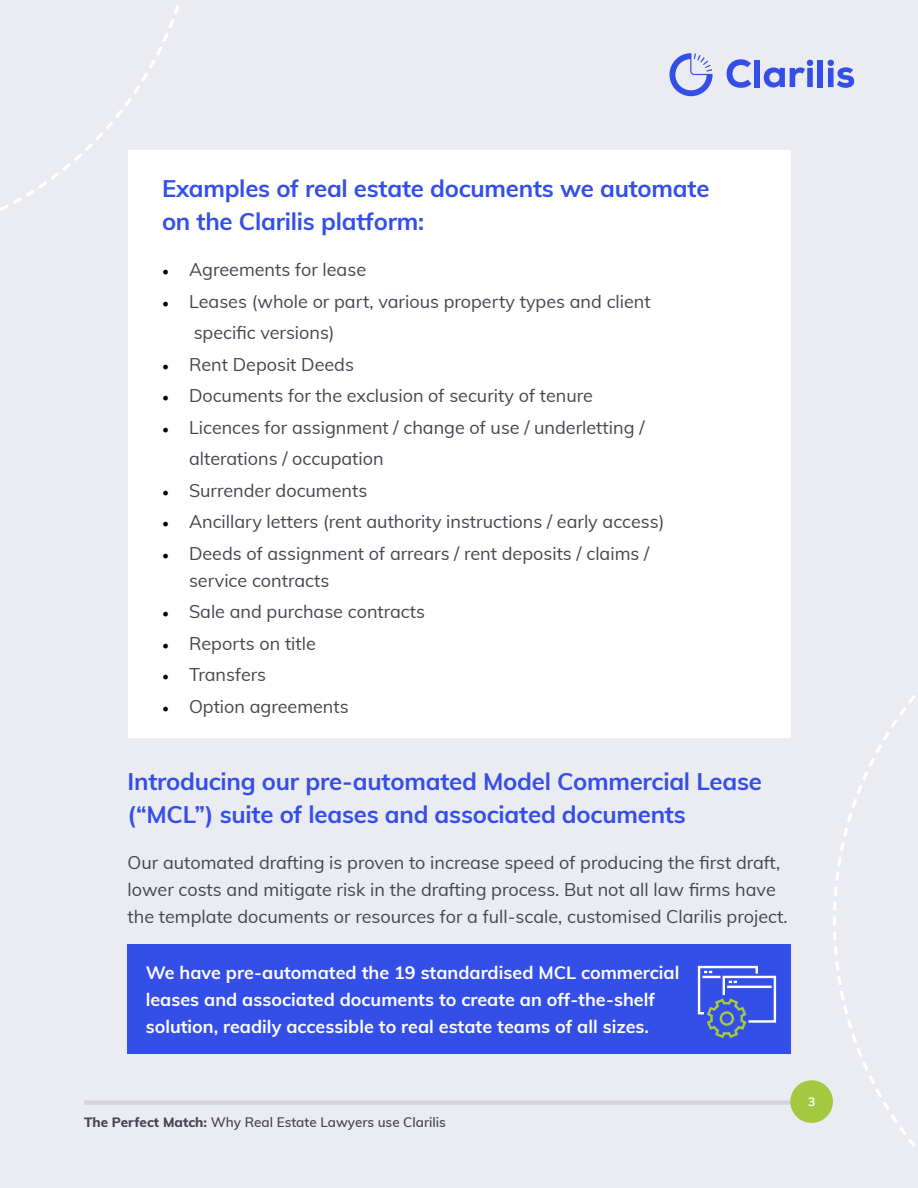
<style>
.page{position:relative;width:918px;height:1188px;background:#ebebf2}
.page>*{position:absolute;margin:0;border:0;box-sizing:border-box;transform-origin:0 0}
.t1{font:700 24px/33px "Muli";letter-spacing:-.01em;color:#344fe8}
.t2{font:18px/27px "Muli";color:#454553}
.t3{font:700 18px/27px "Muli";color:#fff}
.t4{font:600 13.5px "Muli";color:#464553}
.t5{font:700 12.15px "Muli";color:#fff}
.s1{font-family:"Minion Pro";color:#000}
.s2{font-weight:800}
</style>
<div class="page">
<svg style="left:727px;top:59px;width:24px;height:29px"></svg>
<div style="left:755px;top:60px;width:5px;height:27px;background:#344fe8"></div>
<svg style="left:764px;top:59px;width:49px;height:29px"></svg>
<div style="left:818px;top:60px;width:5px;height:27px;background:#344fe8"></div>
<svg style="left:828px;top:59px;width:26px;height:29px"></svg>
<svg style="left:669px;top:53px;width:44px;height:43px"></svg>
<div style="left:84px;top:1100px;width:749px;height:5px;background:#d3d3da"></div>
<div style="left:790px;top:1080px;width:43px;height:43px;background:#a4c941;border-radius:50%"></div>
<div style="left:128px;top:944px;width:663px;height:110px;background:#344fe8"></div>
<div style="left:128px;top:150px;width:663px;height:588px;background:#fff"></div>
<svg style="left:0;top:5px;width:179px;height:206px"></svg>
<svg style="left:697px;top:965px;width:80px;height:73px"></svg>
<svg style="left:831px;top:695px;width:85px;height:452px"></svg>
<h1 class="t1" style="left:162px;top:170px;width:549px">Examples of real estate documents we automate on the Clarilis platform:</h1>
<p class="t2" style="left:162px;top:255px;width:206px"><span class="s1">•</span> Agreements for lease</p>
<p class="t2" style="left:194px;top:284px;width:459px;line-height:31.5px;text-indent:-32px"><span class="s1">•</span> Leases (whole or part, various property types and client specific versions)</p>
<p class="t2" style="left:162px;top:350px;width:194px"><span class="s1">•</span> Rent Deposit Deeds</p>
<p class="t2" style="left:162px;top:381px;width:433px"><span class="s1">•</span> Documents for the exclusion of security of tenure</p>
<p class="t2" style="left:189px;top:410px;width:457px;line-height:31.5px;text-indent:-27px"><span class="s1">•</span> Licences for assignment / change of use / underletting / alterations / occupation</p>
<p class="t2" style="left:162px;top:476px;width:207px"><span class="s1">•</span> Surrender documents</p>
<p class="t2" style="left:162px;top:507px;width:504px"><span class="s1">•</span> Ancillary letters (rent authority instructions / early access)</p>
<p class="t2" style="left:189px;top:539px;width:462px;text-indent:-27px"><span class="s1">•</span> Deeds of assignment of arrears / rent deposits / claims / service contracts</p>
<p class="t2" style="left:162px;top:597px;width:265px"><span class="s1">•</span> Sale and purchase contracts</p>
<p class="t2" style="left:162px;top:629px;width:155px"><span class="s1">•</span> Reports on title</p>
<p class="t2" style="left:162px;top:660px;width:106px"><span class="s1">•</span> Transfers</p>
<p class="t2" style="left:162px;top:692px;width:188px"><span class="s1">•</span> Option agreements</p>
<h1 class="t1" style="left:128px;top:764px;width:636px">Introducing our pre-automated Model Commercial Lease (“MCL”) suite of leases and associated documents</h1>
<p class="t2" style="left:128px;top:848px;width:662px">Our automated drafting is proven to increase speed of producing the first draft, lower costs and mitigate risk in the drafting process. But not all law firms have the template documents or resources for a full-scale, customised Clarilis project.</p>
<p class="t3" style="left:146px;top:958px;width:535px">We have pre-automated the 19 standardised MCL commercial leases and associated documents to create an off-the-shelf solution, readily accessible to real estate teams of all sizes.</p>
<p class="t4" style="left:84px;top:1112px;width:363px"><span class="s2">The Perfect Match:</span> Why Real Estate Lawyers use Clarilis</p>
<p class="t5" style="left:808px;top:1093px;width:9px">3</p>
</div>
